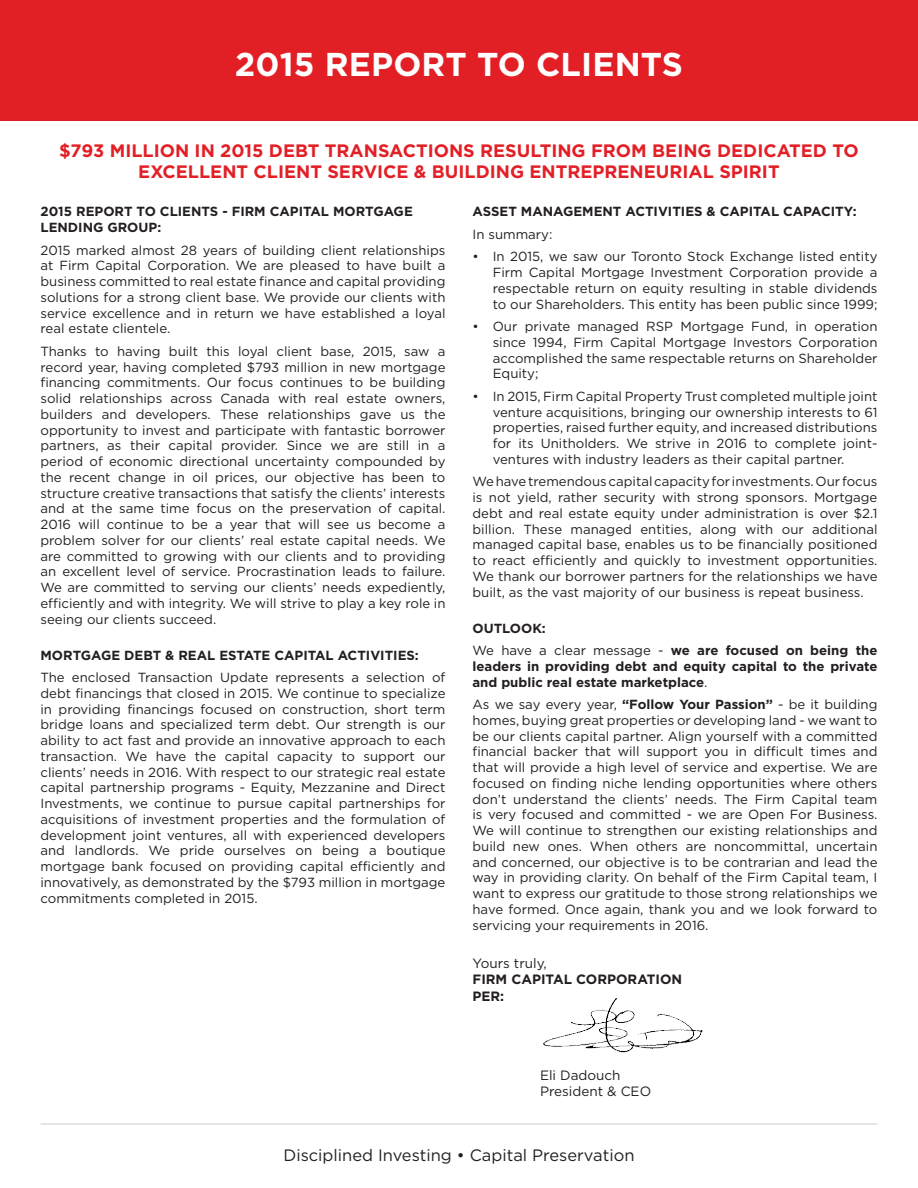
<style>
.page{position:relative;width:918px;height:1188px;background:#fff}
.page>*{position:absolute;margin:0;border:0;box-sizing:border-box;transform-origin:0 0}
.t1{font:700 33px "Gotham HTF";letter-spacing:.005em;color:#fff}
.t2{font:700 18px/21px "Gotham HTF";color:#e31f26;text-align:center}
.t3{font:16.5px "Gotham HTF";color:#231f20}
.t4{font:13.5px "Gotham HTF";color:#231f20}
.t5{font:700 13.5px "Gotham HTF";color:#231f20}
.t6{font:13.2px/15.8px "Gotham HTF";color:#231f20;text-align:justify}
.t7{font:700 13.2px/15.8px "Gotham HTF";color:#231f20;text-align:justify}
.s1{font-weight:400}
.s2{font-weight:700}
</style>
<div class="page">
<hr style="left:40px;top:1123px;width:838px;height:2px;background:#dcddde">
<div style="left:0;top:0;width:918px;height:121px;background:#e31f26"></div>
<img style="left:543px;top:998px;width:160px;height:55px">
<p class="t1" style="left:235px;top:45px;width:450px">2015 REPORT TO CLIENTS</p>
<p class="t2" style="left:59px;top:140px;width:801px">$793 MILLION IN 2015 DEBT TRANSACTIONS RESULTING FROM BEING DEDICATED TO<br>EXCELLENT CLIENT SERVICE &amp; BUILDING ENTREPRENEURIAL SPIRIT</p>
<p class="t7" style="left:40px;top:203px;width:374px">2015 REPORT TO CLIENTS - FIRM CAPITAL MORTGAGE</p>
<p class="t7" style="left:40px;top:219px;width:122px">LENDING GROUP:</p>
<p class="t6" style="left:40px;top:242px;width:407px">2015 marked almost 28 years of building client relationships at Firm Capital Corporation. We are pleased to have built a business committed to real estate finance and capital providing solutions for a strong client base. We provide our clients with service excellence and in return we have established a loyal real estate clientele.</p>
<p class="t6" style="left:40px;top:343px;width:407px">Thanks to having built this loyal client base, 2015, saw a record year, having completed $793 million in new mortgage financing commitments. Our focus continues to be building solid relationships across Canada with real estate owners, builders and developers. These relationships gave us the opportunity to invest and participate with fantastic borrower partners, as their capital provider. Since we are still in a period of economic directional uncertainty compounded by the recent change in oil prices, our objective has been to structure creative transactions that satisfy the clients’ interests and at the same time focus on the preservation of capital.<br>2016 will continue to be a year that will see us become a problem solver for our clients’ real estate capital needs. We are committed to growing with our clients and to providing an excellent level of service. Procrastination leads to failure.<br>We are committed to serving our clients’ needs expediently, efficiently and with integrity. We will strive to play a key role in seeing our clients succeed.</p>
<p class="t7" style="left:40px;top:647px;width:380px">MORTGAGE DEBT &amp; REAL ESTATE CAPITAL ACTIVITIES:</p>
<p class="t6" style="left:40px;top:669px;width:407px">The enclosed Transaction Update represents a selection of debt financings that closed in 2015. We continue to specialize in providing financings focused on construction, short term bridge loans and specialized term debt. Our strength is our ability to act fast and provide an innovative approach to each transaction. We have the capital capacity to support our clients’ needs in 2016. With respect to our strategic real estate capital partnership programs - Equity, Mezzanine and Direct Investments, we continue to pursue capital partnerships for acquisitions of investment properties and the formulation of development joint ventures, all with experienced developers and landlords. We pride ourselves on being a boutique mortgage bank focused on providing capital efficiently and innovatively, as demonstrated by the $793 million in mortgage commitments completed in 2015.</p>
<p class="t7" style="left:472px;top:203px;width:386px">ASSET MANAGEMENT ACTIVITIES &amp; CAPITAL CAPACITY:</p>
<p class="t6" style="left:472px;top:226px;width:81px">In summary:</p>
<p class="t6" style="left:493px;top:249px;width:386px;text-indent:-20px">• In 2015, we saw our Toronto Stock Exchange listed entity Firm Capital Mortgage Investment Corporation provide a respectable return on equity resulting in stable dividends to our Shareholders. This entity has been public since 1999;</p>
<p class="t6" style="left:493px;top:318px;width:386px;text-indent:-20px">• Our private managed RSP Mortgage Fund, in operation since 1994, Firm Capital Mortgage Investors Corporation accomplished the same respectable returns on Shareholder Equity;</p>
<p class="t6" style="left:493px;top:388px;width:386px;text-indent:-20px">• In 2015, Firm Capital Property Trust completed multiple joint venture acquisitions, bringing our ownership interests to 61 properties, raised further equity, and increased distributions for its Unitholders. We strive in 2016 to complete joint&shy;ventures with industry leaders as their capital partner.</p>
<p class="t6" style="left:472px;top:474px;width:407px">We have tremendous capital capacity for investments. Our focus is not yield, rather security with strong sponsors. Mortgage debt and real estate equity under administration is over $2.1 billion. These managed entities, along with our additional managed capital base, enables us to be financially positioned to react efficiently and quickly to investment opportunities.<br>We thank our borrower partners for the relationships we have built, as the vast majority of our business is repeat business.</p>
<p class="t7" style="left:472px;top:620px;width:75px">OUTLOOK:</p>
<p class="t7" style="left:472px;top:642px;width:407px"><span class="s1">We have a clear message -</span> we are focused on being the leaders in providing debt and equity capital to the private and public real estate marketplace<span class="s1">.</span></p>
<p class="t6" style="left:472px;top:696px;width:407px">As we say every year, <span class="s2">“Follow Your Passion”</span> - be it building homes, buying great properties or developing land - we want to be our clients capital partner. Align yourself with a committed financial backer that will support you in difficult times and that will provide a high level of service and expertise. We are focused on finding niche lending opportunities where others don’t understand the clients’ needs. The Firm Capital team is very focused and committed - we are Open For Business.<br>We will continue to strengthen our existing relationships and build new ones. When others are noncommittal, uncertain and concerned, our objective is to be contrarian and lead the way in providing clarity. On behalf of the Firm Capital team, I want to express our gratitude to those strong relationships we have formed. Once again, thank you and we look forward to servicing your requirements in 2016.</p>
<p class="t4" style="left:472px;top:955px;width:76px">Yours truly,</p>
<p class="t5" style="left:472px;top:972px;width:211px">FIRM CAPITAL CORPORATION</p>
<p class="t5" style="left:472px;top:988px;width:33px">PER:</p>
<p class="t4" style="left:540px;top:1067px;width:82px">Eli Dadouch</p>
<p class="t4" style="left:540px;top:1084px;width:113px">President &amp; CEO</p>
<p class="t3" style="left:283px;top:1146px;width:353px">Disciplined Investing • Capital Preservation</p>
</div>
